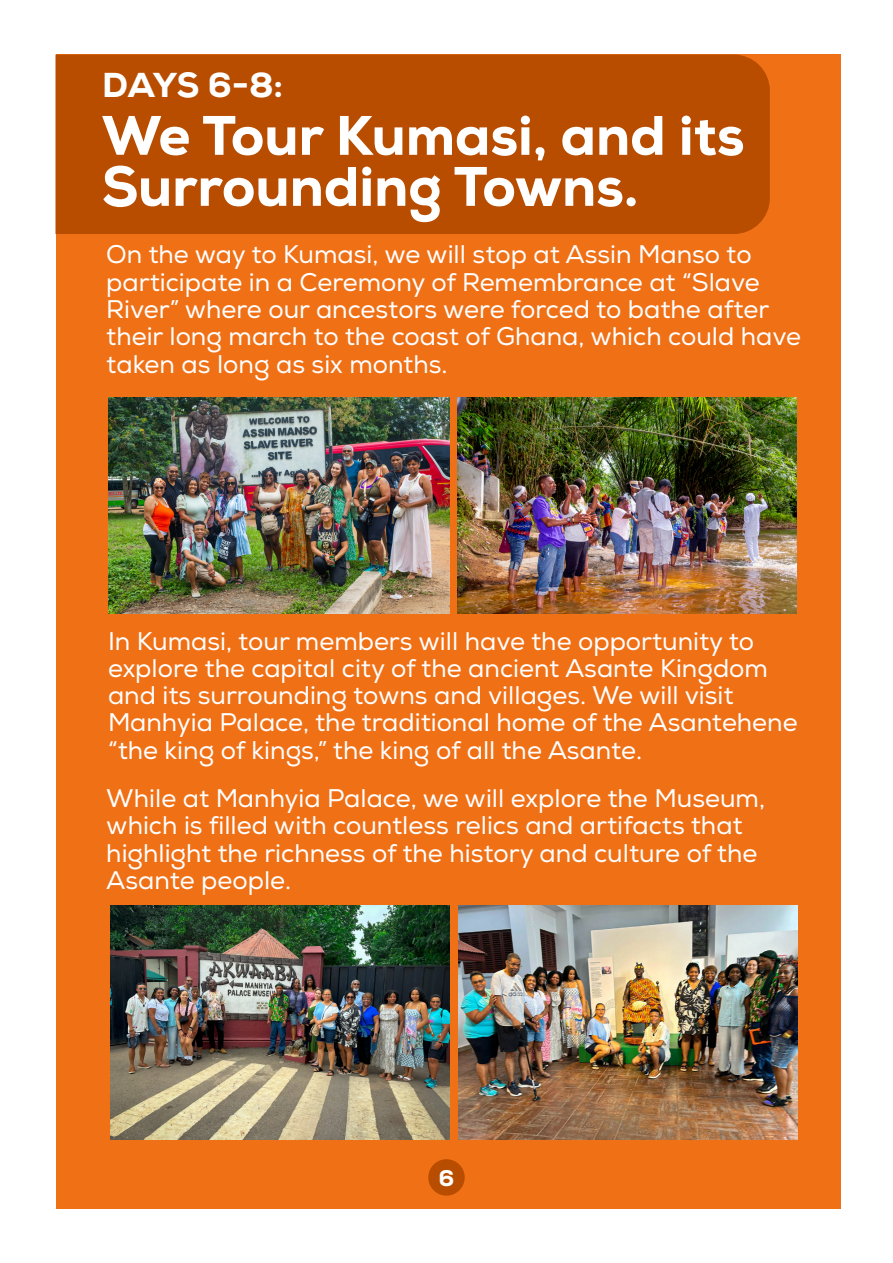
<style>
.page{position:relative;width:893px;height:1263px;background:#fff}
.page>*{position:absolute;margin:0;border:0;box-sizing:border-box;transform-origin:0 0}
.t1{font:800 55.5px "Nexa";color:#fff}
.t2{font:800 34.5px "Nexa";color:#fff}
.t3{font:25.5px/27.3px "Nexa";color:#fff}
.t4{font:800 22.5px "Nexa";color:#fff}
</style>
<div class="page">
<div style="left:56px;top:54px;width:785px;height:1155px;background:#f07016"></div>
<div style="left:428px;top:1159px;width:37px;height:37px;background:#b84d00;border-radius:50%"></div>
<img style="left:109px;top:398px;width:341px;height:216px">
<img style="left:458px;top:398px;width:339px;height:216px">
<div style="left:56px;top:55px;width:714px;height:179px;background:#b84d00"></div>
<img style="left:110px;top:905px;width:339px;height:234px">
<img style="left:458px;top:905px;width:340px;height:234px">
<p class="t2" style="left:102px;top:63px;width:182px">DAYS 6-8:</p>
<p class="t1" style="left:102px;top:100px;width:644px">We Tour Kumasi, and its</p>
<p class="t1" style="left:102px;top:151px;width:538px">Surrounding Towns.</p>
<p class="t3" style="left:106px;top:241px;width:696px">On the way to Kumasi, we will stop at Assin Manso to participate in a Ceremony of Remembrance at “Slave River” where our ancestors were forced to bathe after their long march to the coast of Ghana, which could have taken as long as six months.</p>
<p class="t3" style="left:108px;top:628px;width:691px">In Kumasi, tour members will have the opportunity to explore the capital city of the ancient Asante Kingdom and its surrounding towns and villages. We will visit Manhyia Palace, the traditional home of the Asantehene “the king of kings,” the king of all the Asante.</p>
<p class="t3" style="left:106px;top:785px;width:660px">While at Manhyia Palace, we will explore the Museum, which is filled with countless relics and artifacts that highlight the richness of the history and culture of the Asante people.</p>
<p class="t4" style="left:438px;top:1164px;width:17px">6</p>
</div>
